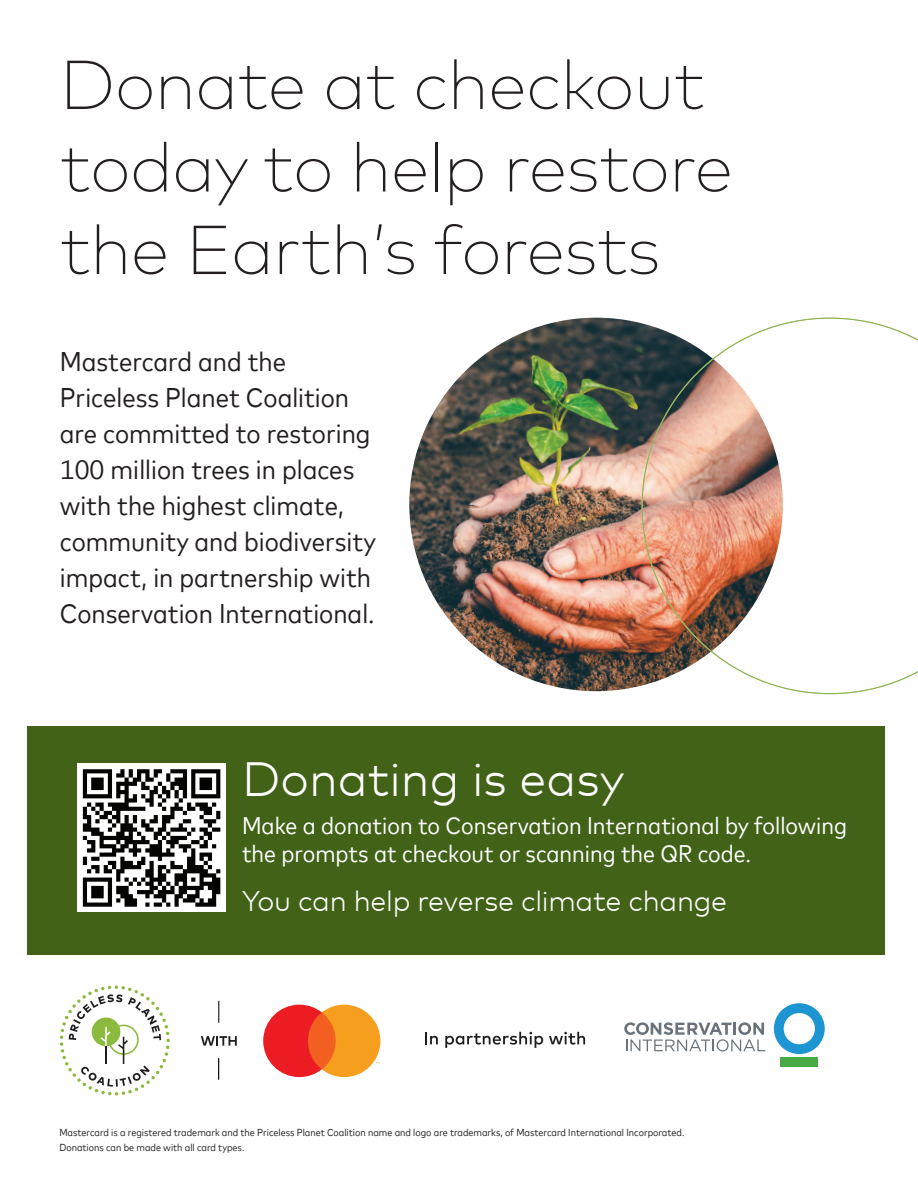
<style>
.page{position:relative;width:918px;height:1188px;background:#fff}
.page>*{position:absolute;margin:0;border:0;box-sizing:border-box;transform-origin:0 0}
.t1{font:200 69px/82.5px "Mark Offc For MC";letter-spacing:-.01em;color:#231f20}
.t2{font:300 48px "Mark Offc For MC";color:#fff}
.t3{font:300 28.5px "Mark Offc For MC";letter-spacing:-.01em;color:#fff}
.t4{font:27px/36px "Mark For MC Nrw";color:#231f20}
.t5{font:24px/28.5px "Mark For MC Nrw";color:#fff}
.t6{font:10.2px/15px "Mark For MC Nrw";color:#231f20}
</style>
<div class="page">
<svg style="left:263px;top:1005px;width:117px;height:72px;background:#f27642"></svg>
<svg style="left:201px;top:1036px;width:36px;height:10px"></svg>
<svg style="left:218px;top:1001px;width:1px;height:22px"></svg>
<svg style="left:218px;top:1058px;width:1px;height:22px"></svg>
<svg style="left:60px;top:986px;width:110px;height:110px"></svg>
<svg style="left:624px;top:1022px;width:141px;height:29px"></svg>
<svg style="left:774px;top:1003px;width:51px;height:51px"></svg>
<div style="left:780px;top:1057px;width:38px;height:10px;background:#47aa47"></div>
<svg style="left:425px;top:1032px;width:13px;height:12px"></svg>
<svg style="left:445px;top:1032px;width:98px;height:16px"></svg>
<svg style="left:549px;top:1032px;width:36px;height:13px"></svg>
<div style="left:27px;top:726px;width:858px;height:229px;background:#416217"></div>
<img style="left:409px;top:318px;width:233px;height:374px">
<svg style="left:642px;top:318px;width:276px;height:376px"></svg>
<div style="left:77px;top:764px;width:149px;height:148px;background:#fff"></div>
<svg style="left:83px;top:769px;width:137px;height:138px"></svg>
<h1 class="t1" style="left:60px;top:38px;width:675px">Donate at checkout today to help restore the Earth’s forests</h1>
<p class="t4" style="left:60px;top:342px;width:318px">Mastercard and the<br>Priceless Planet Coalition are committed to restoring<br>100 million trees in places with the highest climate, community and biodiversity impact, in partnership with<br>Conservation International.</p>
<h2 class="t2" style="left:242px;top:744px;width:384px">Donating is easy</h2>
<p class="t5" style="left:242px;top:809px;width:607px">Make a donation to Conservation International by following the prompts at checkout or scanning the QR code.</p>
<p class="t3" style="left:242px;top:879px;width:487px">You can help reverse climate change</p>
<p class="t6" style="left:59px;top:1124px;width:627px">Mastercard is a registered trademark and the Priceless Planet Coalition name and logo are trademarks, of Mastercard International Incorporated.<br>Donations can be made with all card types.</p>
</div>
